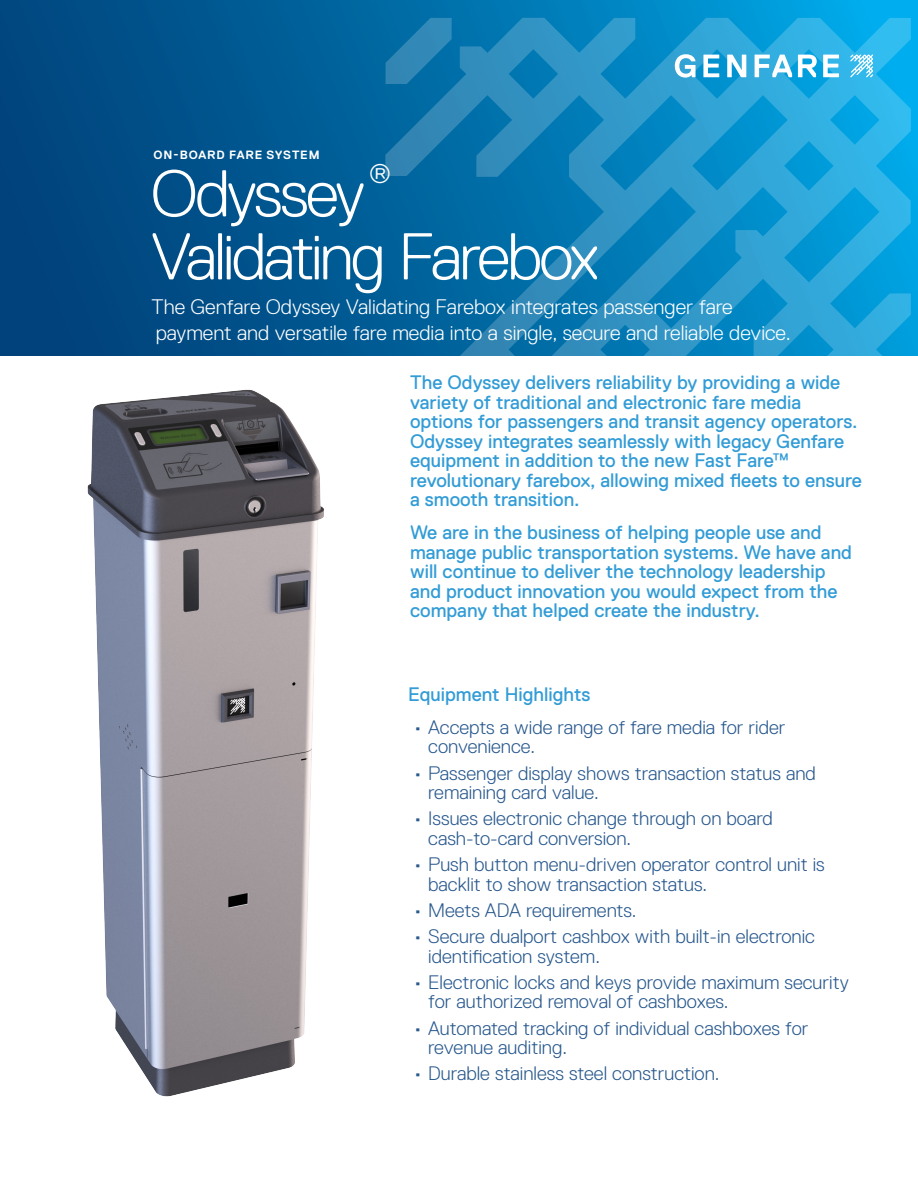
<style>
.page{position:relative;width:918px;height:1188px;background:#fff}
.page>*{position:absolute;margin:0;border:0;box-sizing:border-box;transform-origin:0 0}
._1_PRODUCT_NAME{font:300 66px "Replica Std";letter-spacing:-.05em;color:#fff}
._1_PRODUCT_NAME-2{font:300 27px "Replica Std";color:#fff}
.Body{font:300 21px/25.5px "Replica Std";color:#fff}
.t1{font:300 19.5px/19.5px "Replica Std";color:#29598e}
.Body-2{font:19.5px/19.5px "Replica Std";color:#329cd6}
._2_HEAD_INTRO{font:700 12px "Replica Std";letter-spacing:.075em;color:#fff}
.s1{font-weight:700}
</style>
<div class="page">
<div style="left:0;top:0;width:918px;height:355px;background:linear-gradient(to right,#013970,#00aeed)"></div>
<svg style="left:385px;top:18px;width:526px;height:338px;background:#188dc4"></svg>
<svg style="left:386px;top:18px;width:66px;height:66px;background:#1a7bae"></svg>
<svg style="left:850px;top:55px;width:23px;height:22px"></svg>
<svg style="left:675px;top:54px;width:21px;height:24px"></svg>
<svg style="left:703px;top:55px;width:16px;height:22px"></svg>
<svg style="left:727px;top:55px;width:19px;height:22px"></svg>
<svg style="left:755px;top:55px;width:37px;height:22px"></svg>
<svg style="left:798px;top:55px;width:19px;height:22px"></svg>
<svg style="left:823px;top:55px;width:16px;height:22px"></svg>
<img style="left:87px;top:389px;width:237px;height:708px">
<p class="_2_HEAD_INTRO" style="left:154px;top:148px;width:168px">ON-BOARD FARE SYSTEM</p>
<p class="_1_PRODUCT_NAME" style="left:151px;top:157px;width:216px">Odyssey</p>
<p class="_1_PRODUCT_NAME-2" style="left:369px;top:159px;width:24px">®</p>
<p class="_1_PRODUCT_NAME" style="left:151px;top:220px;width:451px">Validating Farebox</p>
<p class="Body" style="left:152px;top:294px;width:641px">The Genfare Odyssey Validating Farebox integrates passenger fare payment and versatile fare media into a single, secure and reliable device.</p>
<p class="Body-2" style="left:410px;top:373px;width:453px">The Odyssey delivers reliability by providing a wide variety of traditional and electronic fare media options for passengers and transit agency operators.<br>Odyssey integrates seamlessly with legacy Genfare equipment in addition to the new Fast Fare™ revolutionary farebox, allowing mixed fleets to ensure a smooth transition.</p>
<p class="Body-2" style="left:410px;top:523px;width:443px">We are in the business of helping people use and manage public transportation systems. We have and will continue to deliver the technology leadership and product innovation you would expect from the company that helped create the industry.</p>
<p class="Body-2" style="left:408px;top:685px;width:184px">Equipment Highlights</p>
<p class="t1" style="left:428px;top:718px;width:359px;text-indent:-14px"><span class="s1">·</span> Accepts a wide range of fare media for rider convenience.</p>
<p class="t1" style="left:428px;top:763px;width:389px;text-indent:-14px"><span class="s1">·</span> Passenger display shows transaction status and remaining card value.</p>
<p class="t1" style="left:428px;top:809px;width:346px;text-indent:-14px"><span class="s1">·</span> Issues electronic change through on board cash-to-card conversion.</p>
<p class="t1" style="left:428px;top:855px;width:398px;text-indent:-14px"><span class="s1">·</span> Push button menu-driven operator control unit is backlit to show transaction status.</p>
<p class="t1" style="left:415px;top:901px;width:223px"><span class="s1">·</span> Meets ADA requirements.</p>
<p class="t1" style="left:428px;top:927px;width:388px;text-indent:-14px"><span class="s1">·</span> Secure dualport cashbox with built-in electronic identification system.</p>
<p class="t1" style="left:428px;top:973px;width:422px;text-indent:-14px"><span class="s1">·</span> Electronic locks and keys provide maximum security for authorized removal of cashboxes.</p>
<p class="t1" style="left:428px;top:1018px;width:382px;text-indent:-14px"><span class="s1">·</span> Automated tracking of individual cashboxes for revenue auditing.</p>
<p class="t1" style="left:415px;top:1064px;width:306px"><span class="s1">·</span> Durable stainless steel construction.</p>
</div>
